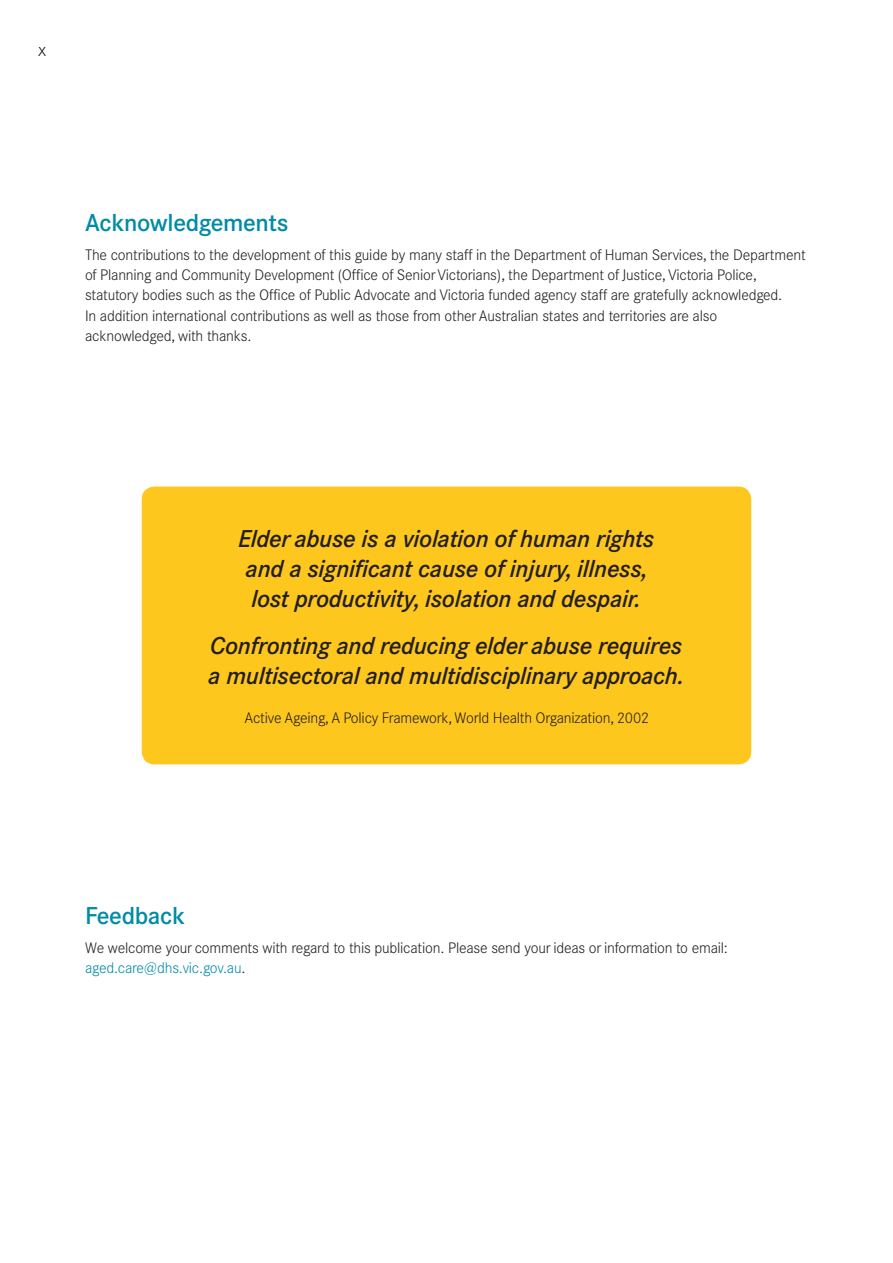
<style>
.page{position:relative;width:893px;height:1263px;background:#fff}
.page>*{position:absolute;margin:0;border:0;box-sizing:border-box;transform-origin:0 0}
.t1{font:italic 24px/30px "Corporate SBQ Med";letter-spacing:-.015em;color:#231f20;text-align:center}
.t2{font:500 24px "Corporate SBQ";letter-spacing:-.015em;color:#008ba7}
.t3{font:300 18px "Corporate SBQ";color:#231f20}
.t4{font:300 15px/20.2px "Corporate SBQ";letter-spacing:-.015em;color:#231f20}
.s1{color:#008ba7}
</style>
<div class="page">
<div style="left:142px;top:486px;width:609px;height:278px;background:#fec71d;border-radius:13px"></div>
<p class="t3" style="left:38px;top:43px;width:10px">x</p>
<h1 class="t2" style="left:85px;top:214px;width:205px">Acknowledgements</h1>
<p class="t4" style="left:85px;top:246px;width:722px">The contributions to the development of this guide by many staff in the Department of Human Services, the Department of Planning and Community Development (Office of Senior Victorians), the Department of Justice, Victoria Police, statutory bodies such as the Office of Public Advocate and Victoria funded agency staff are gratefully acknowledged.<br>In addition international contributions as well as those from other Australian states and territories are also acknowledged, with thanks.</p>
<h1 class="t1" style="left:238px;top:526px;width:418px">Elder abuse is a violation of human rights and a significant cause of injury, illness, lost productivity, isolation and despair.</h1>
<h1 class="t1" style="left:208px;top:633px;width:477px;text-align:left">Confronting and reducing elder abuse requires a multisectoral and multidisciplinary approach.</h1>
<p class="t4" style="left:244px;top:709px;width:406px">Active Ageing, A Policy Framework, World Health Organization, 2002</p>
<h1 class="t2" style="left:85px;top:907px;width:102px">Feedback</h1>
<p class="t4" style="left:85px;top:939px;width:644px">We welcome your comments with regard to this publication. Please send your ideas or information to email: <span class="s1">aged.care@dhs.vic.gov.au</span>.</p>
</div>
